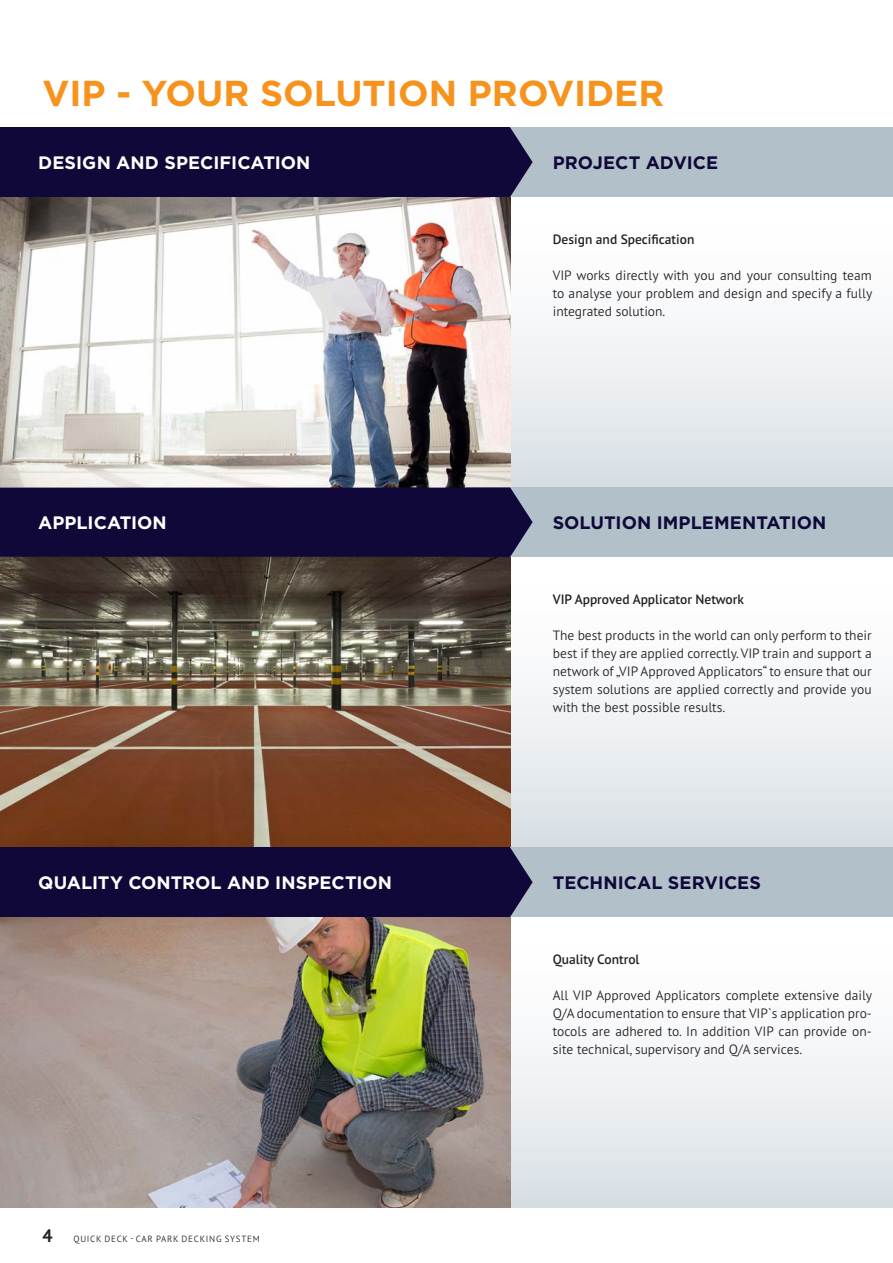
<style>
.page{position:relative;width:893px;height:1263px;background:#fff}
.page>*{position:absolute;margin:0;border:0;box-sizing:border-box;transform-origin:0 0}
.Headline{font:700 36px "Gotham";color:#f7931d}
.t1{font:700 18px "Gotham";color:#fff}
.t2{font:700 18px "Gotham";color:#0f0839}
.Bulletpoints{font:300 13.5px/18px "PT Sans Pro";color:#231f20;text-align:justify}
.Bulletpoints-2{font:600 13.5px "PT Sans Pro";color:#231f20}
.t3{font:300 9px "PT Sans Pro";letter-spacing:.08em;color:#231f20}
.s1{font-weight:700;font-size:18px}
</style>
<div class="page">
<div style="left:510px;top:197px;width:383px;height:291px;background:linear-gradient(to bottom,#fff,#dae1e6)"></div>
<div style="left:510px;top:557px;width:383px;height:291px;background:linear-gradient(to bottom,#fff,#dae1e6)"></div>
<div style="left:510px;top:917px;width:383px;height:291px;background:linear-gradient(to bottom,#fff,#dae1e6)"></div>
<img style="left:0;top:197px;width:510px;height:291px">
<img style="left:0;top:557px;width:510px;height:291px">
<img style="left:0;top:917px;width:510px;height:291px">
<div style="left:0;top:128px;width:510px;height:69px;background:#0f0839"></div>
<div style="left:0;top:848px;width:510px;height:69px;background:#0f0839"></div>
<div style="left:510px;top:128px;width:383px;height:69px;background:#b1c0c9"></div>
<div style="left:510px;top:488px;width:383px;height:69px;background:#b1c0c9"></div>
<div style="left:510px;top:848px;width:383px;height:69px;background:#b1c0c9"></div>
<div style="left:0;top:488px;width:533px;height:69px;background:#0f0839"></div>
<svg style="left:510px;top:848px;width:23px;height:69px"></svg>
<svg style="left:510px;top:128px;width:23px;height:69px"></svg>
<p class="Headline" style="left:43px;top:70px;width:623px">VIP - YOUR SOLUTION PROVIDER</p>
<p class="t1" style="left:38px;top:151px;width:274px">DESIGN AND SPECIFICATION</p>
<p class="t2" style="left:553px;top:151px;width:167px">PROJECT ADVICE</p>
<p class="Bulletpoints-2" style="left:553px;top:230px;width:143px">Design and Specification</p>
<p class="Bulletpoints" style="left:553px;top:266px;width:321px">VIP works directly with you and your consulting team to analyse your problem and design and specify a fully integrated solution.</p>
<p class="t1" style="left:38px;top:511px;width:130px">APPLICATION</p>
<p class="t2" style="left:553px;top:511px;width:275px">SOLUTION IMPLEMENTATION</p>
<p class="Bulletpoints-2" style="left:553px;top:590px;width:193px">VIP Approved Applicator Network</p>
<p class="Bulletpoints" style="left:553px;top:626px;width:320px">The best products in the world can only perform to their best if they are applied correctly. VIP train and support a network of „VIP Approved Applicators“ to ensure that our system solutions are applied correctly and provide you with the best possible results.</p>
<p class="t1" style="left:38px;top:871px;width:355px">QUALITY CONTROL AND INSPECTION</p>
<p class="t2" style="left:553px;top:871px;width:210px">TECHNICAL SERVICES</p>
<p class="Bulletpoints-2" style="left:553px;top:950px;width:88px">Quality Control</p>
<p class="Bulletpoints" style="left:553px;top:986px;width:321px">All VIP Approved Applicators complete extensive daily Q/A documentation to ensure that VIP`s application pro&shy;tocols are adhered to. In addition VIP can provide on&shy;site technical, supervisory and Q/A services.</p>
<p class="t3" style="left:43px;top:1233px;width:219px"><span class="s1">4</span> QUICK DECK - CAR PARK DECKING SYSTEM</p>
</div>
